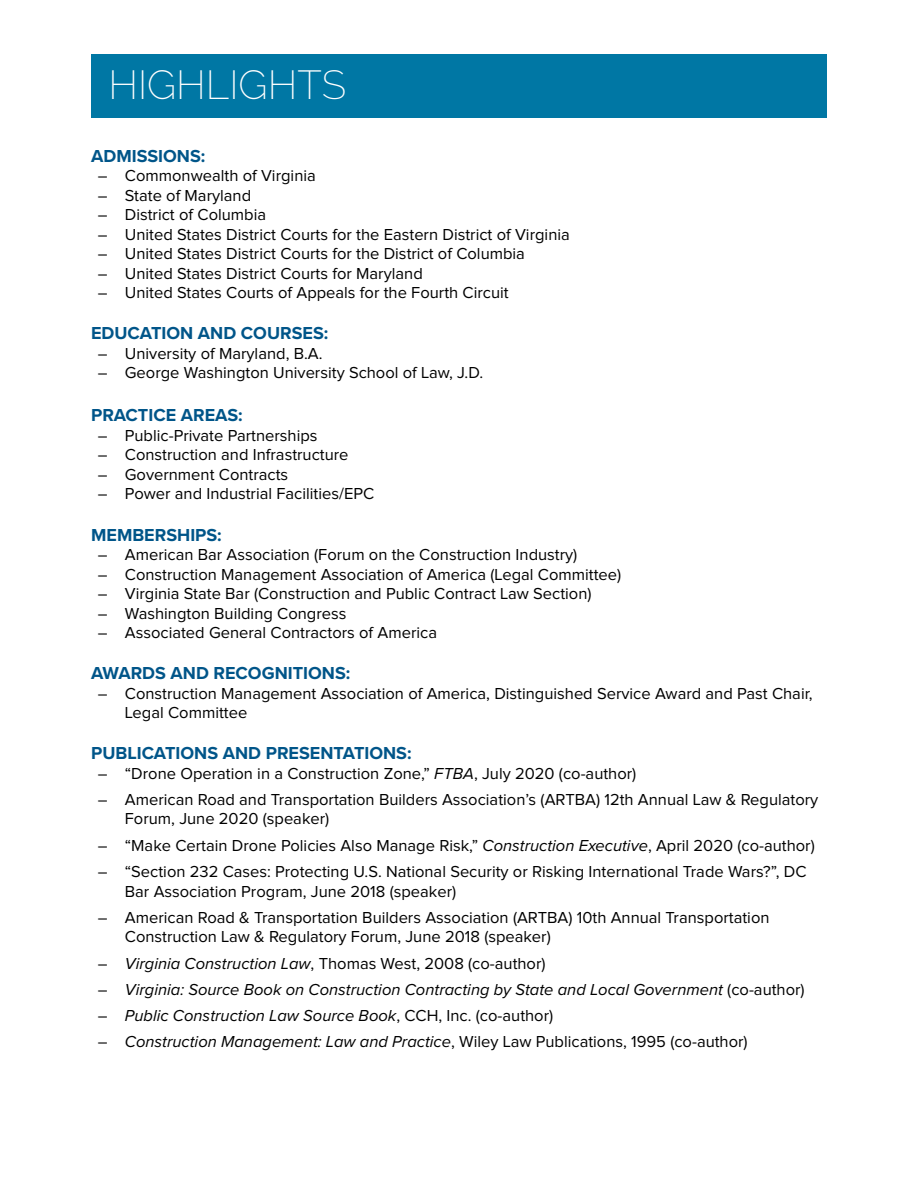
<style>
.page{position:relative;width:918px;height:1188px;background:#fff}
.page>*{position:absolute;margin:0;border:0;box-sizing:border-box;transform-origin:0 0}
.t1{font:200 40.5px "Raleway";color:#fff}
.t2{font:700 18px "Proxima Nova";color:#005589}
.t3{font:16.5px/19.5px "Proxima Nova";color:#000}
.t4{font:italic 16.5px "Proxima Nova";color:#000}
.s1{font-style:italic}
.s2{font-style:normal}
</style>
<div class="page">
<div style="left:91px;top:54px;width:736px;height:63px;background:#0077a4"></div>
<h1 class="t1" style="left:108px;top:61px;width:239px">HIGHLIGHTS</h1>
<p class="t2" style="left:91px;top:142px;width:116px">ADMISSIONS:</p>
<p class="t3" style="left:98px;top:166px;width:219px">– Commonwealth of Virginia</p>
<p class="t3" style="left:98px;top:186px;width:155px">– State of Maryland</p>
<p class="t3" style="left:98px;top:205px;width:170px">– District of Columbia</p>
<p class="t3" style="left:98px;top:225px;width:473px">– United States District Courts for the Eastern District of Virginia</p>
<p class="t3" style="left:98px;top:244px;width:429px">– United States District Courts for the District of Columbia</p>
<p class="t3" style="left:98px;top:264px;width:326px">– United States District Courts for Maryland</p>
<p class="t3" style="left:98px;top:283px;width:412px">– United States Courts of Appeals for the Fourth Circuit</p>
<p class="t2" style="left:91px;top:320px;width:239px">EDUCATION AND COURSES:</p>
<p class="t3" style="left:98px;top:344px;width:226px">– University of Maryland, B.A.</p>
<p class="t3" style="left:98px;top:363px;width:387px">– George Washington University School of Law, J.D.</p>
<p class="t2" style="left:91px;top:402px;width:153px">PRACTICE AREAS:</p>
<p class="t3" style="left:98px;top:426px;width:221px">– Public-Private Partnerships</p>
<p class="t3" style="left:98px;top:446px;width:252px">– Construction and Infrastructure</p>
<p class="t3" style="left:98px;top:465px;width:192px">– Government Contracts</p>
<p class="t3" style="left:98px;top:485px;width:278px">– Power and Industrial Facilities/EPC</p>
<p class="t2" style="left:91px;top:521px;width:132px">MEMBERSHIPS:</p>
<p class="t3" style="left:98px;top:545px;width:481px">– American Bar Association (Forum on the Construction Industry)</p>
<p class="t3" style="left:98px;top:565px;width:525px">– Construction Management Association of America (Legal Committee)</p>
<p class="t3" style="left:98px;top:584px;width:495px">– Virginia State Bar (Construction and Public Contract Law Section)</p>
<p class="t3" style="left:98px;top:604px;width:250px">– Washington Building Congress</p>
<p class="t3" style="left:98px;top:623px;width:341px">– Associated General Contractors of America</p>
<p class="t2" style="left:91px;top:660px;width:261px">AWARDS AND RECOGNITIONS:</p>
<p class="t3" style="left:125px;top:684px;width:689px;text-indent:-27px">– Construction Management Association of America, Distinguished Service Award and Past Chair,<br>Legal Committee</p>
<p class="t2" style="left:91px;top:740px;width:322px">PUBLICATIONS AND PRESENTATIONS:</p>
<p class="t3" style="left:98px;top:764px;width:540px">– “Drone Operation in a Construction Zone,” <span class="s1">FTBA</span>, July 2020 (co-author)</p>
<p class="t3" style="left:125px;top:790px;width:695px;text-indent:-27px">– American Road and Transportation Builders Association’s (ARTBA) 12th Annual Law &amp; Regulatory<br>Forum, June 2020 (speaker)</p>
<p class="t3" style="left:98px;top:836px;width:718px">– “Make Certain Drone Policies Also Manage Risk,” <span class="s1">Construction Executive</span>, April 2020 (co-author)</p>
<p class="t3" style="left:125px;top:862px;width:683px;text-indent:-27px">– “Section 232 Cases: Protecting U.S. National Security or Risking International Trade Wars?”, DC<br>Bar Association Program, June 2018 (speaker)</p>
<p class="t3" style="left:125px;top:908px;width:646px;text-indent:-27px">– American Road &amp; Transportation Builders Association (ARTBA) 10th Annual Transportation<br>Construction Law &amp; Regulatory Forum, June 2018 (speaker)</p>
<p class="t3" style="left:98px;top:954px;width:449px">– <span class="s1">Virginia Construction Law</span>, Thomas West, 2008 (co-author)</p>
<p class="t4" style="left:98px;top:977px;width:708px"><span class="s2">–</span> Virginia: Source Book on Construction Contracting by State and Local Government <span class="s2">(co-author)</span></p>
<p class="t4" style="left:98px;top:1003px;width:457px"><span class="s2">–</span> Public Construction Law Source Book<span class="s2">, CCH, Inc. (co-author)</span></p>
<p class="t3" style="left:98px;top:1032px;width:651px">– <span class="s1">Construction Management: Law and Practice</span>, Wiley Law Publications, 1995 (co-author)</p>
</div>
